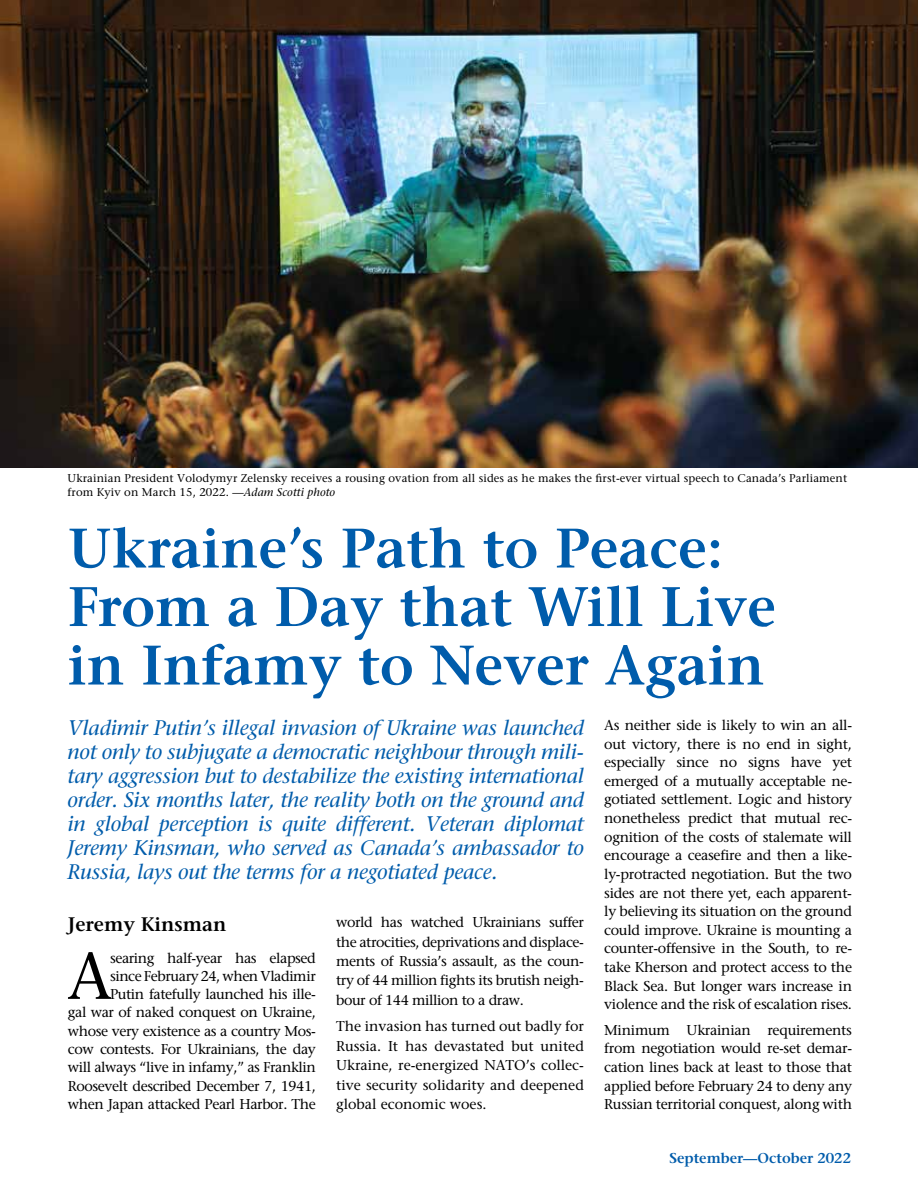
<style>
.page{position:relative;width:918px;height:1188px;background:#fff}
.page>*{position:absolute;margin:0;border:0;box-sizing:border-box;transform-origin:0 0}
.t1{font:65.7px "Stone Serif";color:#000}
.t2{font:600 55.5px/58.5px "Stone Serif";color:#005cab}
.t3{font:italic 21px/24px "Stone Serif";letter-spacing:-.01em;color:#005cab;text-align:justify}
.t4{font:600 19.5px "Stone Serif";color:#000}
.t5{font:14.25px/18.6px "Stone Serif";letter-spacing:-.03em;color:#000;text-align:justify}
.t6{font:600 14.25px "Stone Serif";color:#005cab}
.t7{font:11.25px/13.5px "Stone Serif";letter-spacing:.01em;color:#000}
.s1{font-style:italic}
</style>
<div class="page">
<img style="left:1px;top:0;width:917px;height:468px">
<p class="t7" style="left:68px;top:472px;width:781px">Ukrainian President Volodymyr Zelensky receives a rousing ovation from all sides as he makes the first-ever virtual speech to Canada’s Parliament from Kyiv on March 15, 2022. <span class="s1">—Adam Scotti photo</span></p>
<h2 class="t2" style="left:68px;top:519px;width:710px">Ukraine’s Path to Peace:<br>From a Day that Will Live in Infamy to Never Again</h2>
<p class="t3" style="left:68px;top:716px;width:518px">Vladimir Putin’s illegal invasion of Ukraine was launched not only to subjugate a democratic neighbour through mili&shy;tary aggression but to destabilize the existing international order. Six months later, the reality both on the ground and in global perception is quite different. Veteran diplomat Jeremy Kinsman, who served as Canada’s ambassador to Russia, lays out the terms for a negotiated peace.</p>
<p class="t5" style="left:604px;top:716px;width:249px">As neither side is likely to win an all&shy;out victory, there is no end in sight, especially since no signs have yet emerged of a mutually acceptable ne&shy;gotiated settlement. Logic and history nonetheless predict that mutual rec&shy;ognition of the costs of stalemate will encourage a ceasefire and then a like&shy;ly-protracted negotiation. But the two sides are not there yet, each apparent&shy;ly believing its situation on the ground could improve. Ukraine is mounting a counter-offensive in the South, to re&shy;take Kherson and protect access to the Black Sea. But longer wars increase in violence and the risk of escalation rises.</p>
<p class="t5" style="left:604px;top:1020px;width:249px">Minimum Ukrainian requirements from negotiation would re-set demar&shy;cation lines back at least to those that applied before February 24 to deny any Russian territorial conquest, along with</p>
<p class="t5" style="left:336px;top:912px;width:249px;line-height:19.5px">world has watched Ukrainians suffer the atrocities, deprivations and displace&shy;ments of Russia’s assault, as the coun&shy;try of 44 million fights its brutish neigh&shy;bour of 144 million to a draw.</p>
<p class="t5" style="left:336px;top:1017px;width:249px;line-height:19.5px">The invasion has turned out badly for Russia. It has devastated but united Ukraine, re-energized NATO’s collec&shy;tive security solidarity and deepened global economic woes.</p>
<h3 class="t4" style="left:68px;top:913px;width:160px">Jeremy Kinsman</h3>
<h1 class="t1" style="left:67px;top:937px;width:46px">A</h1>
<p class="t5" style="left:68px;top:949px;width:249px;text-align:right">searing half-year has elapsed<br>since February 24, when Vladimir<br>Putin fatefully launched his ille-<br>gal war of naked conquest on Ukraine, whose very existence as a country Mos&shy;cow contests. For Ukrainians, the day will always “live in infamy,” as Franklin Roosevelt described December 7, 1941, when Japan attacked Pearl Harbor. The</p>
<p class="t6" style="left:670px;top:1149px;width:183px">September—October 2022</p>
</div>
